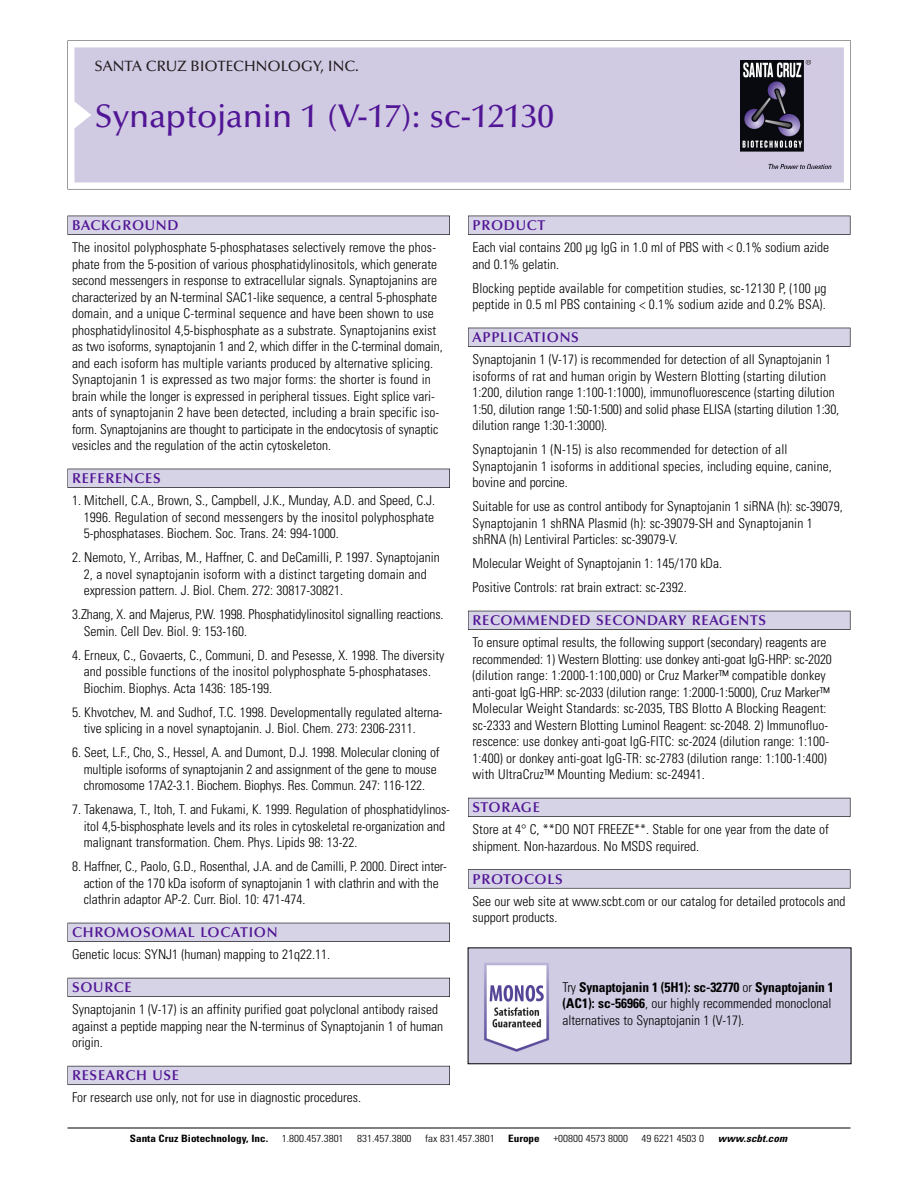
<style>
.page{position:relative;width:918px;height:1188px;background:#fff}
.page>*{position:absolute;margin:0;border:0;box-sizing:border-box;transform-origin:0 0}
.t1{font:500 33px "Optima";color:#511695}
.t2{font:500 15px "Optima";color:#231f20}
.t3{font:600 14.25px "Optima";letter-spacing:.05em;color:#511695}
.t4{font:300 condensed 13.5px/16.5px "Univers";color:#000}
.t5{font:300 condensed 10.2px "Univers";color:#000;scale:1.1 1}
.t6{font:700 condensed 10.2px "Univers";color:#000;scale:1.1 1}
.t7{font:italic 700 condensed 10.2px "Univers";letter-spacing:.005em;color:#000;scale:1.1 1}
.s1{font-weight:700}
</style>
<div class="page">
<svg style="left:68px;top:40px;width:783px;height:149px"></svg>
<div style="left:74px;top:47px;width:770px;height:135px;background:#d1cae3"></div>
<img style="left:741px;top:60px;width:90px;height:108px">
<div style="left:68px;top:216px;width:382px;height:19px;background:#525155"></div>
<div style="left:68px;top:216px;width:381px;height:18px;background:#d7d3e7"></div>
<div style="left:68px;top:469px;width:382px;height:19px;background:#515055"></div>
<div style="left:68px;top:469px;width:381px;height:18px;background:#d7d3e7"></div>
<div style="left:68px;top:923px;width:382px;height:19px;background:#525158"></div>
<div style="left:68px;top:923px;width:381px;height:18px;background:#d7d3e7"></div>
<div style="left:68px;top:978px;width:382px;height:19px;background:#54535a"></div>
<div style="left:68px;top:978px;width:381px;height:18px;background:#d7d3e7"></div>
<div style="left:68px;top:1066px;width:382px;height:19px;background:#5b5a62"></div>
<div style="left:68px;top:1066px;width:381px;height:18px;background:#d7d3e7"></div>
<div style="left:468px;top:216px;width:382px;height:19px;background:#525155"></div>
<div style="left:468px;top:216px;width:382px;height:18px;background:#d7d3e7"></div>
<div style="left:468px;top:328px;width:382px;height:19px;background:#515055"></div>
<div style="left:468px;top:328px;width:382px;height:18px;background:#d7d3e7"></div>
<div style="left:468px;top:611px;width:382px;height:19px;background:#525158"></div>
<div style="left:468px;top:611px;width:382px;height:18px;background:#d7d3e7"></div>
<div style="left:468px;top:798px;width:382px;height:19px;background:#54535a"></div>
<div style="left:468px;top:798px;width:382px;height:18px;background:#d7d3e7"></div>
<svg style="left:468px;top:869px;width:382px;height:20px"></svg>
<div style="left:468px;top:870px;width:382px;height:18px;background:#d7d3e7"></div>
<hr style="left:68px;top:1128px;width:782px;height:1px;background:#000">
<img style="left:470px;top:949px;width:379px;height:113px">
<p class="t2" style="left:94px;top:61px;width:266px">SANTA CRUZ BIOTECHNOLOGY, INC.</p>
<h1 class="t1" style="left:94px;top:103px;width:461px">Synaptojanin 1 (V-17): sc-12130</h1>
<p class="t3" style="left:72px;top:219px;width:108px">BACKGROUND</p>
<p class="t4" style="left:72px;top:240px;width:372px">The inositol polyphosphate 5-phosphatases selectively remove the phos&shy;phate from the 5-position of various phosphatidylinositols, which generate second messengers in response to extracellular signals. Synaptojanins are characterized by an N-terminal SAC1-like sequence, a central 5-phosphate domain, and a unique C-terminal sequence and have been shown to use phosphatidylinositol 4,5-bisphosphate as a substrate. Synaptojanins exist as two isoforms, synaptojanin 1 and 2, which differ in the C-terminal domain, and each isoform has multiple variants produced by alternative splicing.<br>Synaptojanin 1 is expressed as two major forms: the shorter is found in brain while the longer is expressed in peripheral tissues. Eight splice vari&shy;ants of synaptojanin 2 have been detected, including a brain specific iso&shy;form. Synaptojanins are thought to participate in the endocytosis of synaptic vesicles and the regulation of the actin cytoskeleton.</p>
<p class="t3" style="left:72px;top:473px;width:90px">REFERENCES</p>
<p class="t4" style="left:84px;top:493px;width:353px;text-align:justify;text-indent:-12px">1. Mitchell, C.A., Brown, S., Campbell, J.K., Munday, A.D. and Speed, C.J.<br>1996. Regulation of second messengers by the inositol polyphosphate 5-phosphatases. Biochem. Soc. Trans. 24: 994-1000.</p>
<p class="t4" style="left:84px;top:550px;width:358px;text-indent:-12px">2. Nemoto, Y., Arribas, M., Haffner, C. and DeCamilli, P. 1997. Synaptojanin<br>2, a novel synaptojanin isoform with a distinct targeting domain and expression pattern. J. Biol. Chem. 272: 30817-30821.</p>
<p class="t4" style="left:84px;top:607px;width:361px;text-indent:-12px">3.Zhang, X. and Majerus, P.W. 1998. Phosphatidylinositol signalling reactions.<br>Semin. Cell Dev. Biol. 9: 153-160.</p>
<p class="t4" style="left:84px;top:648px;width:362px;text-indent:-12px">4. Erneux, C., Govaerts, C., Communi, D. and Pesesse, X. 1998. The diversity and possible functions of the inositol polyphosphate 5-phosphatases.<br>Biochim. Biophys. Acta 1436: 185-199.</p>
<p class="t4" style="left:84px;top:705px;width:360px;text-indent:-12px">5. Khvotchev, M. and Sudhof, T.C. 1998. Developmentally regulated alterna&shy;tive splicing in a novel synaptojanin. J. Biol. Chem. 273: 2306-2311.</p>
<p class="t4" style="left:84px;top:745px;width:357px;text-indent:-12px">6. Seet, L.F., Cho, S., Hessel, A. and Dumont, D.J. 1998. Molecular cloning of multiple isoforms of synaptojanin 2 and assignment of the gene to mouse chromosome 17A2-3.1. Biochem. Biophys. Res. Commun. 247: 116-122.</p>
<p class="t4" style="left:84px;top:802px;width:368px;text-indent:-12px">7. Takenawa, T., Itoh, T. and Fukami, K. 1999. Regulation of phosphatidylinos&shy;itol 4,5-bisphosphate levels and its roles in cytoskeletal re-organization and malignant transformation. Chem. Phys. Lipids 98: 13-22.</p>
<p class="t4" style="left:84px;top:859px;width:365px;text-indent:-12px">8. Haffner, C., Paolo, G.D., Rosenthal, J.A. and de Camilli, P. 2000. Direct inter&shy;action of the 170 kDa isoform of synaptojanin 1 with clathrin and with the clathrin adaptor AP-2. Curr. Biol. 10: 471-474.</p>
<p class="t3" style="left:72px;top:927px;width:207px">CHROMOSOMAL LOCATION</p>
<p class="t4" style="left:72px;top:947px;width:260px">Genetic locus: SYNJ1 (human) mapping to 21q22.11.</p>
<p class="t3" style="left:72px;top:982px;width:61px">SOURCE</p>
<p class="t4" style="left:72px;top:1002px;width:373px">Synaptojanin 1 (V-17) is an affinity purified goat polyclonal antibody raised against a peptide mapping near the N-terminus of Synaptojanin 1 of human origin.</p>
<p class="t3" style="left:72px;top:1070px;width:109px">RESEARCH USE</p>
<p class="t4" style="left:72px;top:1090px;width:290px">For research use only, not for use in diagnostic procedures.</p>
<p class="t3" style="left:473px;top:219px;width:74px">PRODUCT</p>
<p class="t4" style="left:473px;top:240px;width:358px">Each vial contains 200 µg IgG in 1.0 ml of PBS with &lt; 0.1% sodium azide and 0.1% gelatin.</p>
<p class="t4" style="left:473px;top:281px;width:356px">Blocking peptide available for competition studies, sc-12130 P, (100 µg peptide in 0.5 ml PBS containing &lt; 0.1% sodium azide and 0.2% BSA).</p>
<p class="t3" style="left:473px;top:332px;width:108px">APPLICATIONS</p>
<p class="t4" style="left:473px;top:352px;width:368px">Synaptojanin 1 (V-17) is recommended for detection of all Synaptojanin 1 isoforms of rat and human origin by Western Blotting (starting dilution 1:200, dilution range 1:100-1:1000), immunofluorescence (starting dilution 1:50, dilution range 1:50-1:500) and solid phase ELISA (starting dilution 1:30, dilution range 1:30-1:3000).</p>
<p class="t4" style="left:473px;top:442px;width:361px">Synaptojanin 1 (N-15) is also recommended for detection of all<br>Synaptojanin 1 isoforms in additional species, including equine, canine, bovine and porcine.</p>
<p class="t4" style="left:473px;top:499px;width:372px">Suitable for use as control antibody for Synaptojanin 1 siRNA (h): sc-39079,<br>Synaptojanin 1 shRNA Plasmid (h): sc-39079-SH and Synaptojanin 1 shRNA (h) Lentiviral Particles: sc-39079-V.</p>
<p class="t4" style="left:473px;top:553px;width:251px;line-height:24px">Molecular Weight of Synaptojanin 1: 145/170 kDa.<br>Positive Controls: rat brain extract: sc-2392.</p>
<p class="t3" style="left:473px;top:615px;width:295px">RECOMMENDED SECONDARY REAGENTS</p>
<p class="t4" style="left:473px;top:635px;width:361px">To ensure optimal results, the following support (secondary) reagents are recommended: 1) Western Blotting: use donkey anti-goat IgG-HRP: sc-2020 (dilution range: 1:2000-1:100,000) or Cruz Marker™ compatible donkey anti-goat IgG-HRP: sc-2033 (dilution range: 1:2000-1:5000), Cruz Marker™ Molecular Weight Standards: sc-2035, TBS Blotto A Blocking Reagent: sc-2333 and Western Blotting Luminol Reagent: sc-2048. 2) Immunofluo&shy;rescence: use donkey anti-goat IgG-FITC: sc-2024 (dilution range: 1:100- 1:400) or donkey anti-goat IgG-TR: sc-2783 (dilution range: 1:100-1:400) with UltraCruz™ Mounting Medium: sc-24941.</p>
<p class="t3" style="left:473px;top:802px;width:69px">STORAGE</p>
<p class="t4" style="left:473px;top:822px;width:358px">Store at 4° C, **DO NOT FREEZE**. Stable for one year from the date of shipment. Non-hazardous. No MSDS required.</p>
<p class="t3" style="left:473px;top:873px;width:92px">PROTOCOLS</p>
<p class="t4" style="left:473px;top:894px;width:375px">See our web site at www.scbt.com or our catalog for detailed protocols and support products.</p>
<p class="t4" style="left:563px;top:980px;width:273px">Try <span class="s1">Synaptojanin 1 (5H1): sc-32770</span> or <span class="s1">Synaptojanin 1 (AC1): sc-56966</span>, our highly recommended monoclonal alternatives to Synaptojanin 1 (V-17).</p>
<p class="t6" style="left:130px;top:1135px;width:127px">Santa Cruz Biotechnology, Inc.</p>
<p class="t5" style="left:282px;top:1135px;width:58px">1.800.457.3801</p>
<p class="t5" style="left:357px;top:1135px;width:51px">831.457.3800</p>
<p class="t5" style="left:425px;top:1135px;width:65px">fax 831.457.3801</p>
<p class="t6" style="left:508px;top:1135px;width:30px">Europe</p>
<p class="t5" style="left:553px;top:1135px;width:69px">+00800 4573 8000</p>
<p class="t5" style="left:642px;top:1135px;width:58px">49 6221 4503 0</p>
<p class="t7" style="left:718px;top:1135px;width:64px">www.scbt.com</p>
</div>
